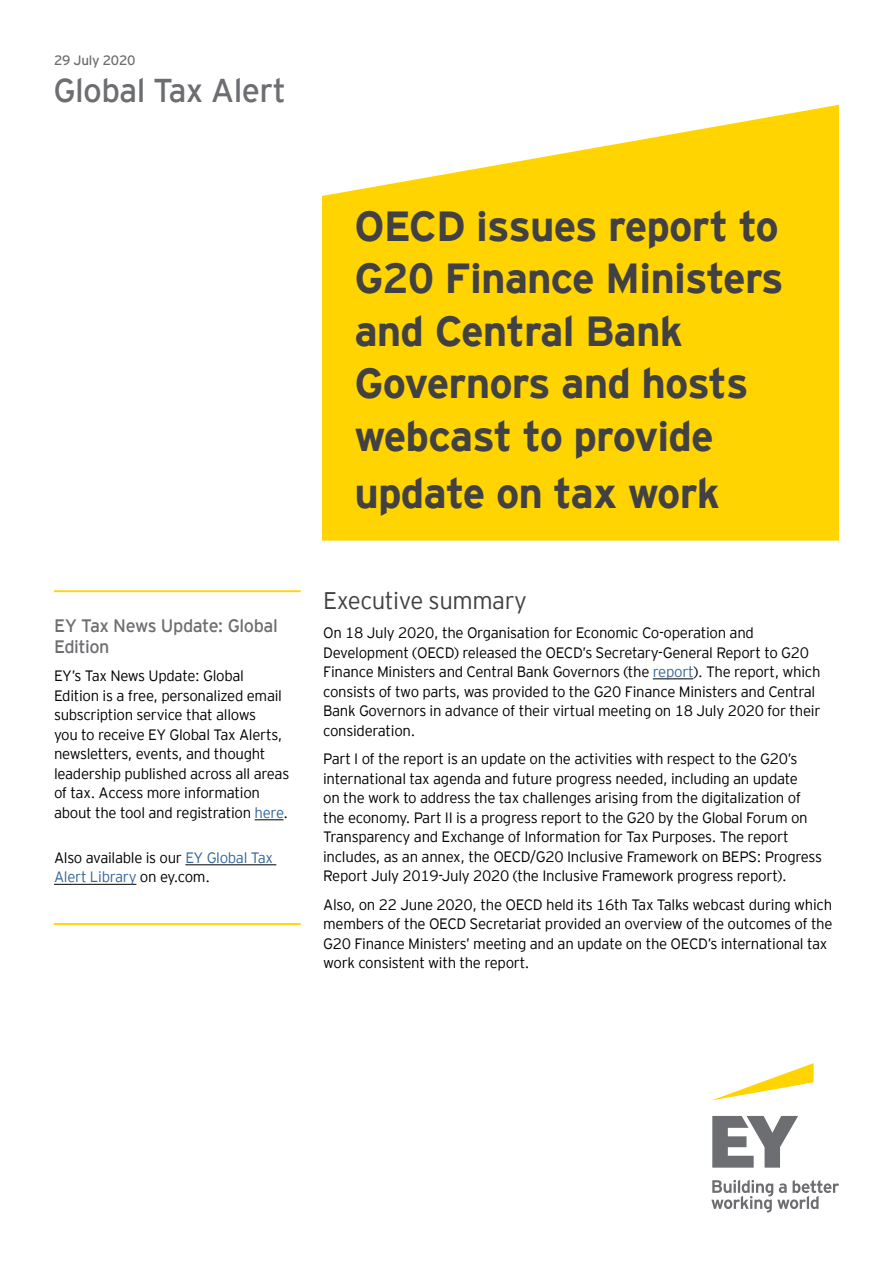
<style>
.page{position:relative;width:893px;height:1263px;background:#fff}
.page>*{position:absolute;margin:0;border:0;box-sizing:border-box;transform-origin:0 0}
.t1{font:700 42px/52.5px "EY Interstate";letter-spacing:-.02em;color:#414042}
.t2{font:33px "EY Interstate";letter-spacing:-.02em;color:#6d6e71}
.t3{font:300 24px "EY Interstate";letter-spacing:-.02em;color:#414042}
.t4{font:18px/21px "EY Interstate";letter-spacing:-.025em;color:#6d6e71}
.t5{font:300 15px/19.5px "EY Interstate";letter-spacing:-.02em;color:#000}
.t6{font:13.5px "EY Interstate";letter-spacing:-.02em;color:#6d6e71}
.s1{color:#369}
</style>
<div class="page">
<svg style="left:322px;top:105px;width:517px;height:436px;background:#ffd81a"></svg>
<hr style="left:653px;top:679px;width:40px;height:1px;background:#000">
<hr style="left:54px;top:590px;width:247px;height:2px;background:#ffd400">
<svg style="left:255px;top:819px;width:28px;height:1px"></svg>
<hr style="left:185px;top:864px;width:91px;height:1px;background:#000">
<hr style="left:54px;top:884px;width:82px;height:1px;background:#000">
<hr style="left:54px;top:923px;width:247px;height:2px;background:#ffd400">
<svg style="left:713px;top:1063px;width:101px;height:37px"></svg>
<svg style="left:711px;top:1116px;width:128px;height:96px"></svg>
<p class="t6" style="left:54px;top:50px;width:83px">29 July 2020</p>
<h2 class="t2" style="left:53px;top:67px;width:234px">Global Tax Alert</h2>
<p class="t4" style="left:54px;top:614px;width:225px">EY Tax News Update: Global<br>Edition</p>
<p class="t5" style="left:54px;top:665px;width:237px">EY’s Tax News Update: Global Edition is a free, personalized email subscription service that allows<br>you to receive EY Global Tax Alerts, newsletters, events, and thought leadership published across all areas of tax. Access more information about the tool and registration <span class="s1">here</span>.</p>
<p class="t5" style="left:54px;top:847px;width:221px">Also available is our <span class="s1">EY Global Tax<br>Alert Library</span> on ey.com.</p>
<h1 class="t1" style="left:354px;top:197px;width:431px">OECD issues report to<br>G20 Finance Ministers and Central Bank<br>Governors and hosts webcast to provide</h1>
<h1 class="t1" style="left:354px;top:464px;width:367px">update on tax work</h1>
<h3 class="t3" style="left:323px;top:584px;width:205px">Executive summary</h3>
<p class="t5" style="left:323px;top:622px;width:499px">On 18 July 2020, the Organisation for Economic Co-operation and Development (OECD) released the OECD’s Secretary-General Report to G20<br>Finance Ministers and Central Bank Governors (the <span class="s1">report</span>). The report, which consists of two parts, was provided to the G20 Finance Ministers and Central Bank Governors in advance of their virtual meeting on 18 July 2020 for their consideration.</p>
<p class="t5" style="left:323px;top:748px;width:500px">Part I of the report is an update on the activities with respect to the G20’s international tax agenda and future progress needed, including an update<br>on the work to address the tax challenges arising from the digitalization of the economy. Part II is a progress report to the G20 by the Global Forum on Transparency and Exchange of Information for Tax Purposes. The report includes, as an annex, the OECD/G20 Inclusive Framework on BEPS: Progress Report July 2019-July 2020 (the Inclusive Framework progress report).</p>
<p class="t5" style="left:323px;top:893px;width:511px">Also, on 22 June 2020, the OECD held its 16th Tax Talks webcast during which members of the OECD Secretariat provided an overview of the outcomes of the G20 Finance Ministers’ meeting and an update on the OECD’s international tax work consistent with the report.</p>
</div>
